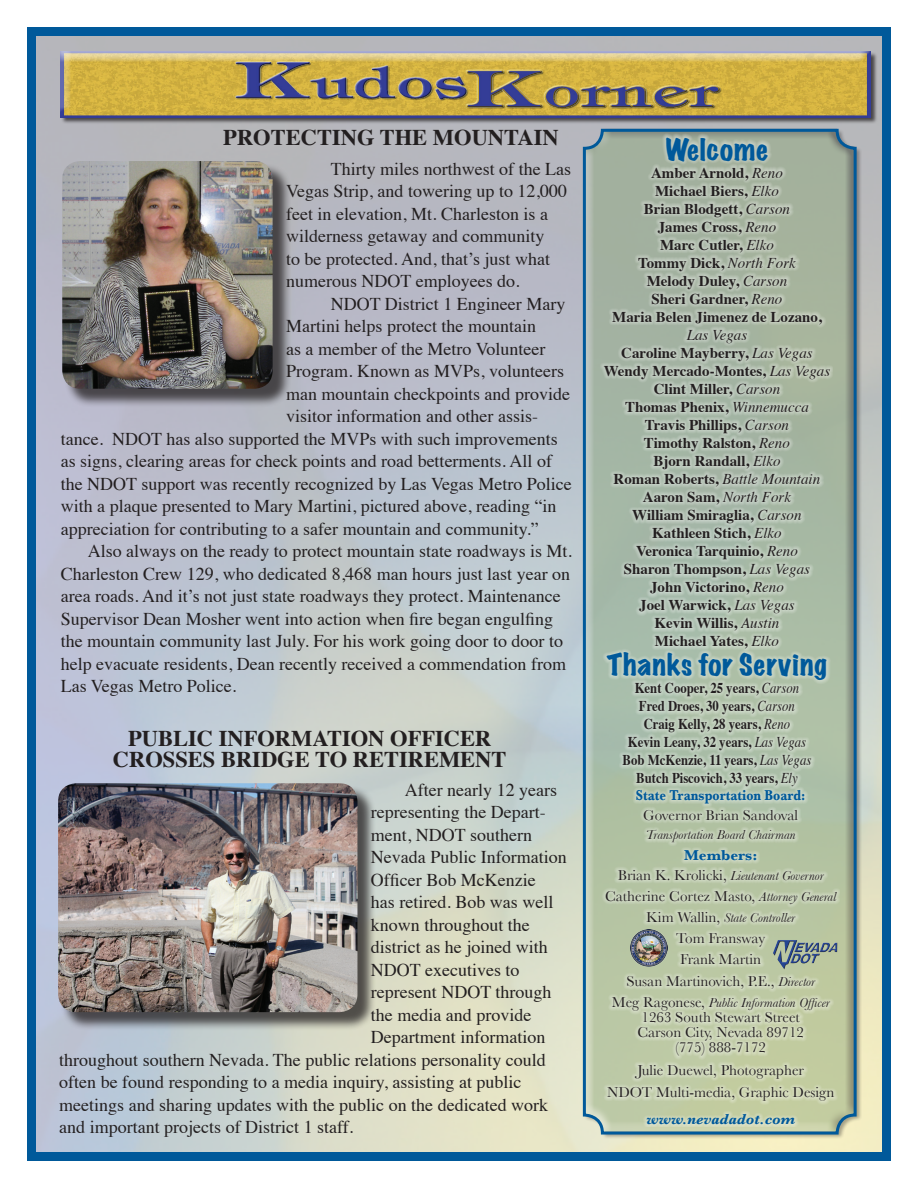
<style>
.page{position:relative;width:918px;height:1188px;background:#fff}
.page>*{position:absolute;margin:0;border:0;box-sizing:border-box;transform-origin:0 0}
.t1{font:expanded 27px "Marker Felt";letter-spacing:.03em;color:#00599a}
.t2{font:700 22.5px/20.2px "Times";color:#231f20}
.t3{font:18px/22.5px "Times";color:#231f20}
.t4{font:700 15px/18px "Times";color:#231f20;text-align:center}
.t5{font:15px/15px "Baskerville";color:#231f20;text-align:center}
.t6{font:700 15px/18px "Times";color:#231f20;text-align:center;scale:.85 1}
.t7{font:700 15px "Baskerville";color:#00599a;scale:.85 1}
.t8{font:italic 700 15px "Baskerville";color:#00599a}
.t9{font:700 15px "Baskerville";color:#00599a}
.t10{font:italic 13.5px "Baskerville";color:#231f20}
.s1{font-weight:400;font-style:italic}
.s2{font-style:normal;font-size:15px}
.s3{font-style:italic;font-size:13.5px}
</style>
<div class="page">
<img style="left:37px;top:37px;width:844px;height:1114px">
<div style="left:585px;top:129px;width:277px;height:1010px;background:#231f20;opacity:.75"></div>
<div style="left:583px;top:128px;width:273px;height:1005px;background:#231f20;opacity:.75"></div>
<div style="left:583px;top:129px;width:274px;height:1006px;border:3px solid #00599a;border-radius:18px"></div>
<div style="left:601px;top:785px;width:238px;height:342px;background:#fff;opacity:.75"></div>
<div style="left:599px;top:133px;width:233px;height:656px;background:#fff;opacity:.75"></div>
<img style="left:773px;top:940px;width:64px;height:29px">
<img style="left:631px;top:930px;width:37px;height:37px">
<div style="left:60px;top:786px;width:316px;height:245px;background:#231f20;opacity:.75"></div>
<img style="left:58px;top:783px;width:299px;height:229px">
<div style="left:64px;top:163px;width:227px;height:244px;background:#231f20;opacity:.75"></div>
<img style="left:62px;top:161px;width:211px;height:228px">
<div style="left:61px;top:52px;width:816px;height:73px;background:#231f20;opacity:.75"></div>
<div style="left:61px;top:51px;width:810px;height:67px;background:#fff;opacity:.75"></div>
<div style="left:27px;top:27px;width:864px;height:1134px;border:9px solid #00599a"></div>
<p class="t2" style="left:223px;top:125px;width:337px">protecting the mountain</p>
<p class="t3" style="left:286px;top:156px;width:287px;text-indent:45px">Thirty miles northwest of the Las Vegas Strip, and towering up to 12,000 feet in elevation, Mt. Charleston is a wilderness getaway and community<br>to be protected. And, that’s just what numerous NDOT employees do.</p>
<p class="t3" style="left:331px;top:291px;width:236px">NDOT District 1 Engineer Mary</p>
<p class="t3" style="left:286px;top:313px;width:251px">Martini helps protect the mountain</p>
<p class="t3" style="left:286px;top:336px;width:261px">as a member of the Metro Volunteer</p>
<p class="t3" style="left:286px;top:358px;width:279px">Program. Known as MVPs, volunteers</p>
<p class="t3" style="left:286px;top:381px;width:285px">man mountain checkpoints and provide</p>
<p class="t3" style="left:286px;top:403px;width:253px">visitor information and other assis-</p>
<p class="t3" style="left:61px;top:426px;width:499px">tance. NDOT has also supported the MVPs with such improvements</p>
<p class="t3" style="left:61px;top:448px;width:493px">as signs, clearing areas for check points and road betterments. All of</p>
<p class="t3" style="left:61px;top:471px;width:513px">the NDOT support was recently recognized by Las Vegas Metro Police</p>
<p class="t3" style="left:61px;top:493px;width:497px">with a plaque presented to Mary Martini, pictured above, reading “in</p>
<p class="t3" style="left:61px;top:516px;width:480px">appreciation for contributing to a safer mountain and community.”</p>
<p class="t3" style="left:88px;top:538px;width:486px">Also always on the ready to protect mountain state roadways is Mt.</p>
<p class="t3" style="left:61px;top:561px;width:511px">Charleston Crew 129, who dedicated 8,468 man hours just last year on</p>
<p class="t3" style="left:61px;top:583px;width:501px">area roads. And it’s not just state roadways they protect. Maintenance</p>
<p class="t3" style="left:61px;top:606px;width:494px">Supervisor Dean Mosher went into action when fire began engulfing</p>
<p class="t3" style="left:61px;top:628px;width:504px">the mountain community last July. For his work going door to door to</p>
<p class="t3" style="left:61px;top:651px;width:507px">help evacuate residents, Dean recently received a commendation from</p>
<p class="t3" style="left:61px;top:673px;width:177px">Las Vegas Metro Police.</p>
<p class="t2" style="left:113px;top:726px;width:395px;text-indent:322px">icer<br>Crosses Bridge to Retirement</p>
<p class="t2" style="left:128px;top:726px;width:278px">Public Information Off</p>
<p class="t3" style="left:405px;top:777px;width:154px">After nearly 12 years</p>
<p class="t3" style="left:371px;top:799px;width:176px">representing the Depart-</p>
<p class="t3" style="left:371px;top:822px;width:163px">ment, NDOT southern</p>
<p class="t3" style="left:371px;top:844px;width:197px">Nevada Public Information</p>
<p class="t3" style="left:371px;top:867px;width:166px">Officer Bob McKenzie</p>
<p class="t3" style="left:371px;top:889px;width:184px">has retired. Bob was well</p>
<p class="t3" style="left:371px;top:912px;width:160px">known throughout the</p>
<p class="t3" style="left:371px;top:934px;width:178px">district as he joined with</p>
<p class="t3" style="left:371px;top:957px;width:150px">NDOT executives to</p>
<p class="t3" style="left:371px;top:979px;width:182px">represent NDOT through</p>
<p class="t3" style="left:371px;top:1002px;width:162px">the media and provide</p>
<p class="t3" style="left:371px;top:1024px;width:176px">Department information</p>
<p class="t3" style="left:59px;top:1047px;width:488px">throughout southern Nevada. The public relations personality could</p>
<p class="t3" style="left:59px;top:1069px;width:464px">often be found responding to a media inquiry, assisting at public</p>
<p class="t3" style="left:59px;top:1092px;width:490px">meetings and sharing updates with the public on the dedicated work</p>
<p class="t3" style="left:59px;top:1114px;width:296px">and important projects of District 1 staff.</p>
<h1 class="t1" style="left:666px;top:136px;width:104px">Welcome</h1>
<p class="t4" style="left:612px;top:162px;width:211px">Amber Arnold, <span class="s1">Reno<br></span>Michael Biers, <span class="s1">Elko<br></span>Brian Blodgett, <span class="s1">Carson<br></span>James Cross, <span class="s1">Reno<br></span>Marc Cutler, <span class="s1">Elko<br></span>Tommy Dick, <span class="s1">North Fork<br></span>Melody Duley, <span class="s1">Carson<br></span>Sheri Gardner, <span class="s1">Reno<br></span>Maria Belen Jimenez de Lozano,</p>
<p class="t4" style="left:604px;top:324px;width:228px"><span class="s1">Las Vegas<br></span>Caroline Mayberry, <span class="s1">Las Vegas<br></span>Wendy Mercado-Montes, <span class="s1">Las Vegas<br></span>Clint Miller, <span class="s1">Carson<br></span>Thomas Phenix, <span class="s1">Winnemucca<br></span>Travis Phillips, <span class="s1">Carson<br></span>Timothy Ralston, <span class="s1">Reno<br></span>Bjorn Randall, <span class="s1">Elko<br></span>Roman Roberts, <span class="s1">Battle Mountain<br></span>Aaron Sam, <span class="s1">North Fork<br></span>William Smiraglia, <span class="s1">Carson<br></span>Kathleen Stich, <span class="s1">Elko<br></span>Veronica Tarquinio, <span class="s1">Reno<br></span>Sharon Thompson, <span class="s1">Las Vegas<br></span>John Victorino, <span class="s1">Reno<br></span>Joel Warwick, <span class="s1">Las Vegas<br></span>Kevin Willis, <span class="s1">Austin<br></span>Michael Yates, <span class="s1">Elko</span></p>
<h1 class="t1" style="left:607px;top:650px;width:222px">Thanks for Serving</h1>
<p class="t6" style="left:623px;top:677px;width:224px">Kent Cooper, 25 years, <span class="s1">Carson<br></span>Fred Droes, 30 years, <span class="s1">Carson<br></span>Craig Kelly, 28 years, <span class="s1">Reno<br></span>Kevin Leany, 32 years, <span class="s1">Las Vegas<br></span>Bob McKenzie, 11 years, <span class="s1">Las Vegas<br></span>Butch Piscovich, 33 years, <span class="s1">Ely</span></p>
<p class="t7" style="left:636px;top:787px;width:201px">State Transportation Board:</p>
<p class="t5" style="left:643px;top:807px;width:156px">Governor Brian Sandoval</p>
<p class="t10" style="left:646px;top:827px;width:151px">Transportation Board Chairman</p>
<p class="t9" style="left:684px;top:847px;width:75px">Members:</p>
<p class="t10" style="left:618px;top:868px;width:207px"><span class="s2">Brian K. Krolicki,</span> Lieutenant Governor</p>
<p class="t5" style="left:605px;top:888px;width:233px">Catherine Cortez Masto, <span class="s3">Attorney General</span></p>
<p class="t10" style="left:646px;top:910px;width:150px"><span class="s2">Kim Wallin,</span> State Controller</p>
<p class="t5" style="left:676px;top:927px;width:91px;line-height:21px;text-align:left">Tom Fransway<br>Frank Martin</p>
<p class="t5" style="left:626px;top:974px;width:190px">Susan Martinovich, P.E., <span class="s3">Director</span></p>
<p class="t10" style="left:612px;top:995px;width:219px"><span class="s2">Meg Ragonese,</span> Public Information Officer</p>
<p class="t5" style="left:638px;top:1010px;width:168px">1263 South Stewart Street<br>Carson City, Nevada 89712 (775) 888-7172</p>
<p class="t5" style="left:607px;top:1059px;width:229px;line-height:22.5px">Julie Duewel, Photographer<br>NDOT Multi-media, Graphic Design</p>
<p class="t8" style="left:647px;top:1111px;width:150px">www.nevadadot.com</p>
</div>
